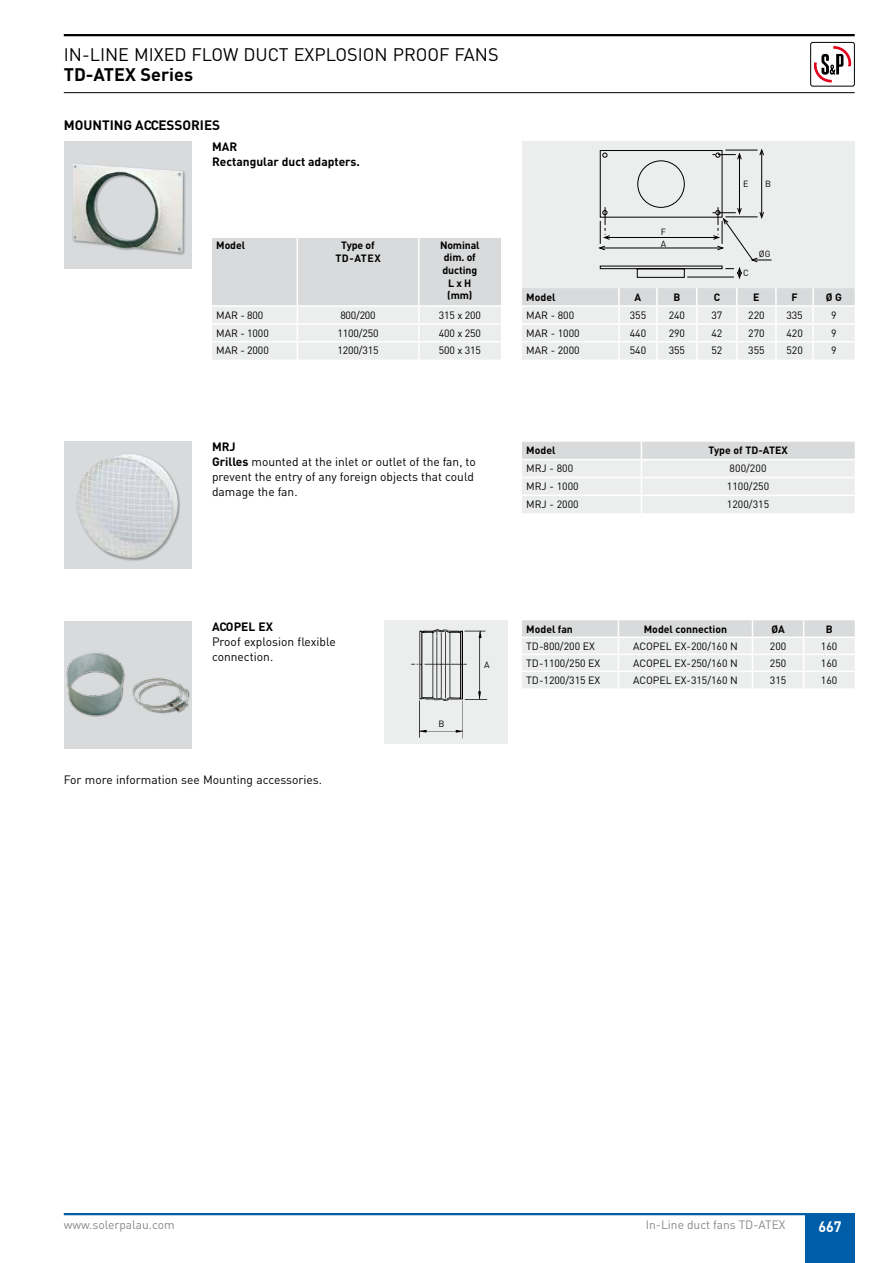
<style>
.page{position:relative;width:893px;height:1263px;background:#fff}
.page>*{position:absolute;margin:0;border:0;box-sizing:border-box;transform-origin:0 0}
.t1{font:18px "DIN";color:#000}
.t2{font:700 18px "DIN";color:#000}
.t3{font:700 15px "DIN";color:#fff;scale:.95 1}
.t4{font:700 13.5px "DIN";color:#000}
.t5{font:12px/15px "DIN";color:#000}
.t6{font:12px "DIN";color:#87888a}
.t7{font:700 12px/15px "DIN";color:#000}
.t8{font:10.5px "DIN";color:#000}
.t9{font:700 10.5px/12.6px "DIN";color:#000;text-align:center}
.t10{font:9px "DIN";color:#000}
.t11{font:8.85px "DIN";color:#000}
.s1{font-weight:700}
</style>
<div class="page">
<hr style="left:64px;top:34px;width:791px;height:2px;background:#000">
<hr style="left:64px;top:92px;width:791px;height:1px;background:#000">
<svg style="left:814px;top:47px;width:37px;height:36px"></svg>
<div style="left:810px;top:42px;width:45px;height:44px;border:1px solid #000;border-radius:2px"></div>
<div style="left:385px;top:620px;width:123px;height:124px;background:#eceded"></div>
<img style="left:393px;top:620px;width:107px;height:124px">
<svg style="left:522px;top:620px;width:333px;height:68px"></svg>
<svg style="left:212px;top:238px;width:289px;height:122px"></svg>
<div style="left:522px;top:141px;width:333px;height:147px;background:#eceded"></div>
<svg style="left:598px;top:150px;width:173px;height:129px"></svg>
<hr style="left:687px;top:277px;width:47px;height:1px;background:#000">
<svg style="left:522px;top:288px;width:333px;height:72px"></svg>
<div style="left:64px;top:141px;width:127px;height:128px;background:#d9dadb"></div>
<div style="left:72px;top:163px;width:114px;height:93px;background:#000;opacity:.33"></div>
<img style="left:72px;top:163px;width:111px;height:90px">
<svg style="left:522px;top:442px;width:333px;height:71px"></svg>
<div style="left:64px;top:441px;width:127px;height:128px;background:#d9dadb"></div>
<div style="left:76px;top:453px;width:105px;height:108px;background:#000;opacity:.33"></div>
<img style="left:76px;top:453px;width:102px;height:106px">
<div style="left:64px;top:621px;width:127px;height:127px;background:#d9dadb"></div>
<img style="left:64px;top:643px;width:127px;height:83px">
<hr style="left:64px;top:1213px;width:791px;height:2px;background:#005ea8">
<div style="left:805px;top:1214px;width:50px;height:49px;background:#005ea8"></div>
<h1 class="t1" style="left:64px;top:43px;width:304px">IN-LINE MIXED FLOW DUCT explosion</h1>
<h1 class="t1" style="left:393px;top:43px;width:35px">proof</h1>
<h1 class="t1" style="left:455px;top:43px;width:44px">FANS</h1>
<h1 class="t2" style="left:64px;top:62px;width:131px">TD-ATEX Series</h1>
<p class="t4" style="left:64px;top:117px;width:81px">Mounting accessories</p>
<p class="t7" style="left:212px;top:139px;width:149px">MAR<br>Rectangular duct adapters.</p>
<p class="t9" style="left:216px;top:238px;width:30px">Model</p>
<p class="t9" style="left:335px;top:238px;width:47px;line-height:13.5px">Type of<br>TD-ATEX</p>
<p class="t9" style="left:440px;top:238px;width:41px">Nominal dim. of ducting<br>LxH (mm)</p>
<p class="t8" style="left:216px;top:308px;width:49px">MAR - 800</p>
<p class="t8" style="left:340px;top:308px;width:37px">800/200</p>
<p class="t8" style="left:439px;top:308px;width:44px">315 x 200</p>
<p class="t8" style="left:216px;top:326px;width:54px">MAR - 1000</p>
<p class="t8" style="left:337px;top:326px;width:43px">1100/250</p>
<p class="t8" style="left:439px;top:326px;width:44px">400 x 250</p>
<p class="t8" style="left:216px;top:344px;width:54px">MAR - 2000</p>
<p class="t8" style="left:337px;top:344px;width:43px">1200/315</p>
<p class="t8" style="left:439px;top:344px;width:44px">500 x 315</p>
<p class="t5" style="left:212px;top:439px;width:265px"><span class="s1">MRJ<br>Grilles</span> mounted at the inlet or outlet of the fan, to prevent the entry of any foreign objects that could damage the fan.</p>
<p class="t11" style="left:661px;top:226px;width:7px">F</p>
<p class="t11" style="left:661px;top:238px;width:7px">A</p>
<p class="t11" style="left:743px;top:178px;width:7px">E</p>
<p class="t11" style="left:765px;top:178px;width:7px">B</p>
<p class="t11" style="left:743px;top:267px;width:7px">C</p>
<p class="t11" style="left:759px;top:248px;width:13px">ØG</p>
<p class="t9" style="left:526px;top:290px;width:31px">Model</p>
<p class="t9" style="left:635px;top:290px;width:8px">A</p>
<p class="t9" style="left:673px;top:290px;width:8px">B</p>
<p class="t9" style="left:714px;top:290px;width:7px">C</p>
<p class="t9" style="left:753px;top:290px;width:8px">E</p>
<p class="t9" style="left:791px;top:290px;width:8px">F</p>
<p class="t9" style="left:826px;top:290px;width:17px">Ø G</p>
<p class="t8" style="left:526px;top:308px;width:50px">MAR - 800</p>
<p class="t8" style="left:630px;top:308px;width:18px">355</p>
<p class="t8" style="left:669px;top:308px;width:18px">240</p>
<p class="t8" style="left:711px;top:308px;width:12px">37</p>
<p class="t8" style="left:748px;top:308px;width:18px">220</p>
<p class="t8" style="left:786px;top:308px;width:18px">335</p>
<p class="t8" style="left:831px;top:308px;width:7px">9</p>
<p class="t8" style="left:526px;top:326px;width:55px">MAR - 1000</p>
<p class="t8" style="left:630px;top:326px;width:18px">440</p>
<p class="t8" style="left:669px;top:326px;width:18px">290</p>
<p class="t8" style="left:711px;top:326px;width:12px">42</p>
<p class="t8" style="left:748px;top:326px;width:18px">270</p>
<p class="t8" style="left:786px;top:326px;width:18px">420</p>
<p class="t8" style="left:831px;top:326px;width:7px">9</p>
<p class="t8" style="left:526px;top:344px;width:55px">MAR - 2000</p>
<p class="t8" style="left:630px;top:344px;width:18px">540</p>
<p class="t8" style="left:669px;top:344px;width:18px">355</p>
<p class="t8" style="left:711px;top:344px;width:12px">52</p>
<p class="t8" style="left:748px;top:344px;width:18px">355</p>
<p class="t8" style="left:786px;top:344px;width:18px">520</p>
<p class="t8" style="left:831px;top:344px;width:7px">9</p>
<p class="t9" style="left:526px;top:444px;width:31px">Model</p>
<p class="t9" style="left:708px;top:444px;width:81px">Type of TD-ATEX</p>
<p class="t8" style="left:526px;top:462px;width:49px">MRJ - 800</p>
<p class="t8" style="left:730px;top:462px;width:38px">800/200</p>
<p class="t8" style="left:526px;top:480px;width:54px">MRJ - 1000</p>
<p class="t8" style="left:727px;top:480px;width:44px">1100/250</p>
<p class="t8" style="left:526px;top:498px;width:54px">MRJ - 2000</p>
<p class="t8" style="left:727px;top:498px;width:44px">1200/315</p>
<p class="t7" style="left:212px;top:618px;width:62px">ACOPEL EX</p>
<p class="t5" style="left:212px;top:634px;width:125px">Proof explosion flexible connection.</p>
<p class="t5" style="left:64px;top:772px;width:260px">For more information see Mounting accessories.</p>
<p class="t10" style="left:438px;top:718px;width:8px">B</p>
<p class="t10" style="left:484px;top:659px;width:7px">A</p>
<p class="t9" style="left:526px;top:622px;width:48px">Model fan</p>
<p class="t9" style="left:644px;top:622px;width:85px">Model connection</p>
<p class="t9" style="left:771px;top:622px;width:15px">ØA</p>
<p class="t9" style="left:826px;top:622px;width:8px">B</p>
<p class="t8" style="left:526px;top:639px;width:70px">TD-800/200 EX</p>
<p class="t8" style="left:633px;top:639px;width:106px">ACOPEL EX-200/160 N</p>
<p class="t8" style="left:770px;top:639px;width:18px">200</p>
<p class="t8" style="left:821px;top:639px;width:18px">160</p>
<p class="t8" style="left:526px;top:656px;width:76px">TD-1100/250 EX</p>
<p class="t8" style="left:633px;top:656px;width:106px">ACOPEL EX-250/160 N</p>
<p class="t8" style="left:770px;top:656px;width:18px">250</p>
<p class="t8" style="left:821px;top:656px;width:18px">160</p>
<p class="t8" style="left:526px;top:673px;width:76px">TD-1200/315 EX</p>
<p class="t8" style="left:633px;top:673px;width:106px">ACOPEL EX-315/160 N</p>
<p class="t8" style="left:770px;top:673px;width:18px">315</p>
<p class="t8" style="left:821px;top:673px;width:18px">160</p>
<p class="t6" style="left:64px;top:1217px;width:112px">www.solerpalau.com</p>
<p class="t6" style="left:646px;top:1217px;width:141px">In-Line duct fans TD-ATEX</p>
<h2 class="t3" style="left:818px;top:1217px;width:26px">667</h2>
</div>
